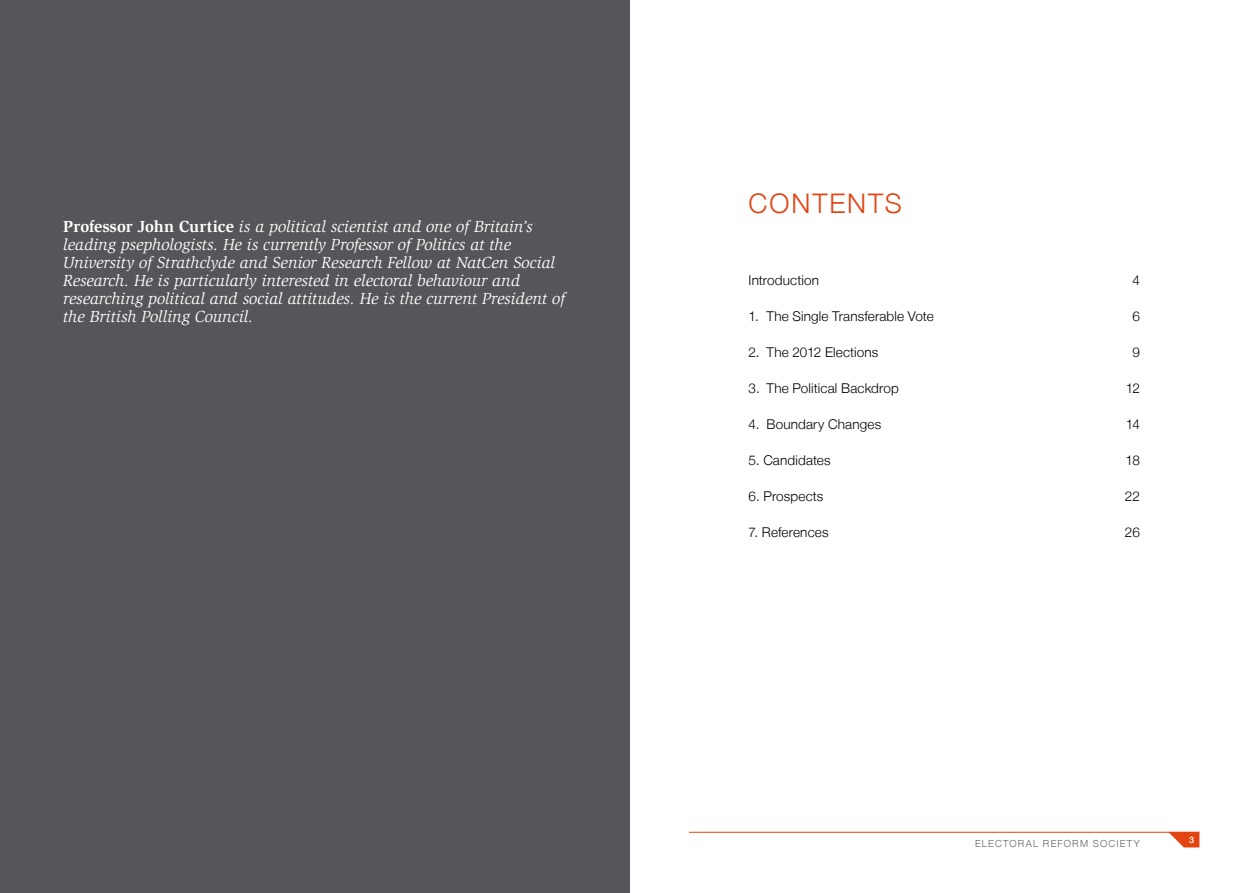
<style>
.page{position:relative;width:1259px;height:893px;background:#fff}
.page>*{position:absolute;margin:0;border:0;box-sizing:border-box;transform-origin:0 0}
.t1{font:300 27px "Helvetica Neue LT";letter-spacing:.075em;color:#e24412}
.t2{font:italic 16.5px/18px "Slimbach Std";letter-spacing:-.005em;color:#fff}
.t3{font:300 13.5px "Helvetica Neue LT";letter-spacing:.01em;color:#000}
.t4{font:300 9.75px "Helvetica Neue LT";letter-spacing:.12em;color:#646363}
.t5{font:500 9px "Helvetica Neue LT";color:#fff}
.s1{font-weight:700;font-style:normal}
</style>
<div class="page">
<div style="left:61px;top:193px;width:507px;height:700px;background:#55565a"></div>
<div style="left:0;top:0;width:629px;height:193px;background:#55565a"></div>
<div style="left:568px;top:185px;width:61px;height:708px;background:#55565a"></div>
<div style="left:0;top:184px;width:61px;height:709px;background:#55565a"></div>
<hr style="left:689px;top:832px;width:510px;height:1px;background:#e24412">
<svg style="left:1168px;top:832px;width:31px;height:15px"></svg>
<p class="t2" style="left:63px;top:217px;width:503px"><span class="s1">Professor John Curtice</span> is a political scientist and one of Britain’s leading psephologists. He is currently Professor of Politics at the University of Strathclyde and Senior Research Fellow at NatCen Social Research. He is particularly interested in electoral behaviour and researching political and social attitudes. He is the current President of the British Polling Council.</p>
<h1 class="t1" style="left:748px;top:187px;width:155px">CONTENTS</h1>
<p class="t3" style="left:748px;top:272px;width:72px">Introduction</p>
<p class="t3" style="left:1132px;top:272px;width:9px">4</p>
<p class="t3" style="left:748px;top:308px;width:187px">1. The Single Transferable Vote</p>
<p class="t3" style="left:1132px;top:308px;width:9px">6</p>
<p class="t3" style="left:748px;top:344px;width:131px">2. The 2012 Elections</p>
<p class="t3" style="left:1132px;top:344px;width:9px">9</p>
<p class="t3" style="left:748px;top:380px;width:152px">3. The Political Backdrop</p>
<p class="t3" style="left:1125px;top:380px;width:16px">12</p>
<p class="t3" style="left:748px;top:416px;width:134px">4. Boundary Changes</p>
<p class="t3" style="left:1125px;top:416px;width:16px">14</p>
<p class="t3" style="left:748px;top:452px;width:84px">5. Candidates</p>
<p class="t3" style="left:1125px;top:452px;width:16px">18</p>
<p class="t3" style="left:748px;top:488px;width:76px">6. Prospects</p>
<p class="t3" style="left:1124px;top:488px;width:16px">22</p>
<p class="t3" style="left:748px;top:524px;width:82px">7. References</p>
<p class="t3" style="left:1125px;top:524px;width:16px">26</p>
<p class="t4" style="left:975px;top:838px;width:166px">ELECTORAL REFORM SOCIETY</p>
<p class="t5" style="left:1189px;top:834px;width:7px">3</p>
</div>
